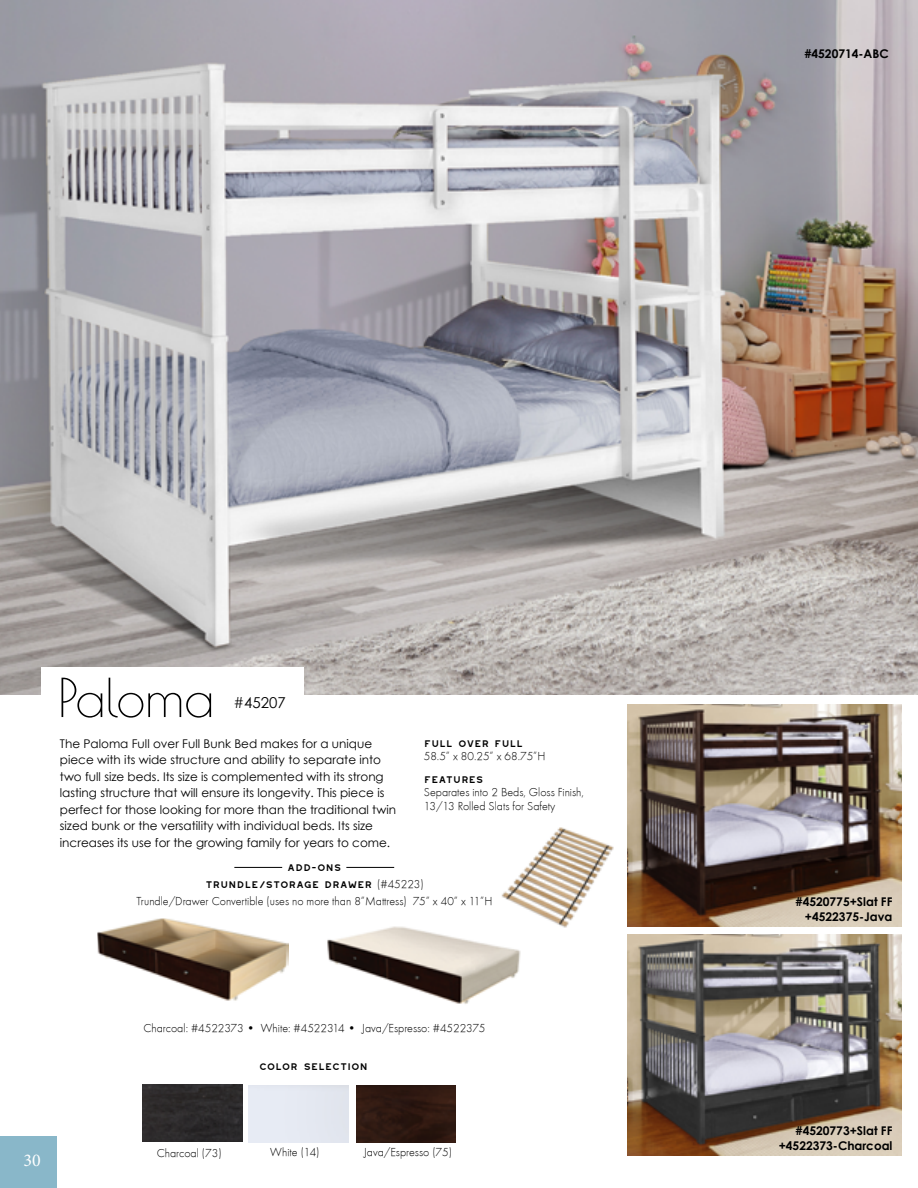
<style>
.page{position:relative;width:918px;height:1188px;background:#fff}
.page>*{position:absolute;margin:0;border:0;box-sizing:border-box;transform-origin:0 0}
.t1{font:52.5px "Poiret One";color:#000}
.t2{font:18px "Minion Pro";color:#fff}
.t3{font:15px "Century Gothic";color:#000}
.t4{font:12px/16.5px "Century Gothic";color:#000}
.t5{font:12px/13.5px "Function LH Light";color:#000}
.t6{font:700 12px/15px "Century Gothic";color:#000;text-align:right}
.t7{font:12px "Westmount";letter-spacing:-.05em;color:#000}
.s1{font-family:"Function LH Light"}
</style>
<div class="page">
<img style="left:98px;top:918px;width:190px;height:83px">
<img style="left:327px;top:926px;width:194px;height:78px">
<img style="left:356px;top:1085px;width:100px;height:57px">
<div style="left:143px;top:1084px;width:99px;height:58px;background:#2c2a2b"></div>
<img style="left:0;top:0;width:918px;height:695px">
<img style="left:627px;top:704px;width:275px;height:222px">
<img style="left:627px;top:934px;width:275px;height:222px">
<div style="left:0;top:1136px;width:57px;height:52px;background:#89b7c9"></div>
<hr style="left:234px;top:867px;width:48px;height:1px;background:#000">
<hr style="left:346px;top:867px;width:48px;height:1px;background:#000">
<img style="left:500px;top:827px;width:114px;height:104px">
<div style="left:41px;top:667px;width:262px;height:45px;background:#fff"></div>
<p class="t6" style="left:804px;top:45px;width:86px">#4520714-ABC</p>
<h1 class="t1" style="left:58px;top:667px;width:158px">Paloma</h1>
<p class="t3" style="left:233px;top:692px;width:54px">#45207</p>
<p class="t4" style="left:60px;top:735px;width:338px">The Paloma Full over Full Bunk Bed makes for a unique piece with its wide structure and ability to separate into two full size beds. Its size is complemented with its strong lasting structure that will ensure its longevity. This piece is perfect for those looking for more than the traditional twin sized bunk or the versatility with individual beds. Its size increases its use for the growing family for years to come.</p>
<p class="t7" style="left:424px;top:737px;width:101px">full over full</p>
<p class="t5" style="left:424px;top:750px;width:123px">58.5” x 80.25” x 68.75”H</p>
<p class="t7" style="left:424px;top:773px;width:62px">Features</p>
<p class="t5" style="left:424px;top:786px;width:162px">Separates into 2 Beds, Gloss Finish,<br>13/13 Rolled Slats for Safety</p>
<p class="t7" style="left:287px;top:861px;width:56px">Add-ons</p>
<p class="t7" style="left:205px;top:879px;width:220px">Trundle/Storage Drawer <span class="s1">(#45223)</span></p>
<p class="t5" style="left:136px;top:895px;width:357px">Trundle/Drawer Convertible (uses no more than 8”Mattress) 75” x 40” x 11”H</p>
<h2 class="t2" style="left:24px;top:1148px;width:19px">30</h2>
<p class="t5" style="left:143px;top:1021px;width:344px">Charcoal: #4522373 • White: #4522314 • Java/Espresso: #4522375</p>
<p class="t7" style="left:259px;top:1060px;width:111px">color Selection</p>
<p class="t5" style="left:157px;top:1147px;width:66px">Charcoal (73)</p>
<p class="t5" style="left:270px;top:1146px;width:51px">White (14)</p>
<p class="t5" style="left:364px;top:1145px;width:90px">Java/Espresso (75)</p>
<p class="t6" style="left:796px;top:894px;width:98px">#4520775+Slat FF +4522375-Java</p>
<p class="t6" style="left:779px;top:1123px;width:115px">#4520773+Slat FF +4522373-Charcoal</p>
</div>
